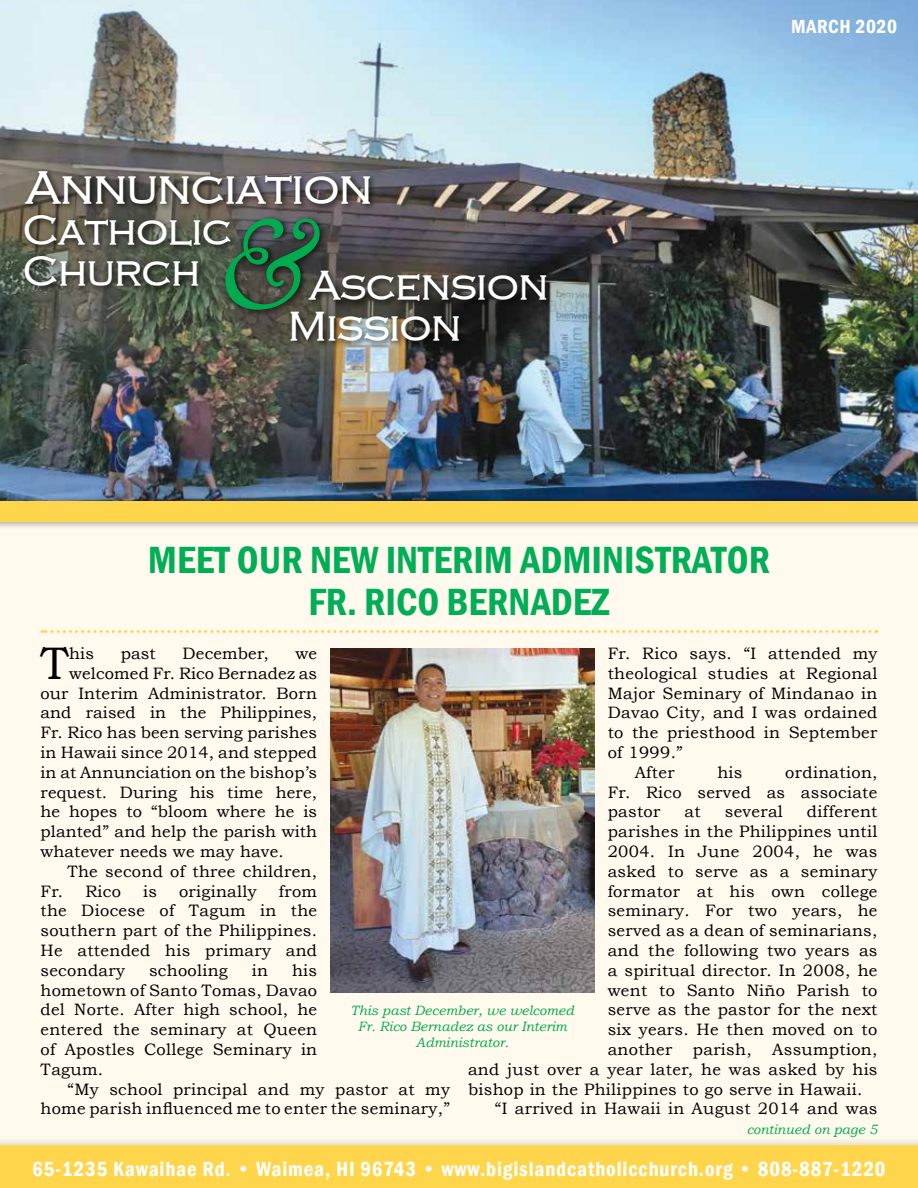
<style>
.page{position:relative;width:918px;height:1188px;background:#fff}
.page>*{position:absolute;margin:0;border:0;box-sizing:border-box;transform-origin:0 0}
.t1{font:italic 125.55px "Goudy Old Style BT";color:#00aa4f}
.t2{font:47.4px "HANA Bold";color:#fff}
.t3{font:45.6px "Bookman Old Style";color:#000}
.t4{font:42.15px/40.8px "HANA Bold";color:#fff}
.t5{font:600 condensed 39px/42px "Franklin Gothic";color:#00ae58;text-align:center}
.t6{font:600 condensed 21px "Franklin Gothic";letter-spacing:.04em;color:#fff}
.t7{font:600 condensed 19.5px "Franklin Gothic";letter-spacing:.03em;color:#fff}
.t8{font:16.5px/19.8px "Bookman Old Style";letter-spacing:.02em;color:#000;text-align:justify}
.t9{font:italic 13.5px/16.2px "Bookman Old Style";color:#00aa4f;text-align:center}
</style>
<div class="page">
<div style="left:0;top:1146px;width:918px;height:42px;background:#ffd54c"></div>
<div style="left:0;top:504px;width:918px;height:652px;background:#fffaed"></div>
<img style="left:0;top:0;width:918px;height:493px">
<div style="left:0;top:493px;width:918px;height:37px;background:#000;opacity:.5"></div>
<div style="left:0;top:501px;width:918px;height:21px;background:#ffd54c"></div>
<div style="left:21px;top:167px;width:533px;height:182px;background:#000;opacity:.75"></div>
<svg style="left:42px;top:630px;width:828px;height:3px"></svg>
<img style="left:331px;top:648px;width:263px;height:345px">
<h2 class="t2" style="left:26px;top:156px;width:348px">Annunciation</h2>
<h3 class="t4" style="left:23px;top:208px;width:211px">Catholic<br>Church</h3>
<h1 class="t1" style="left:218px;top:186px;width:105px">&amp;</h1>
<h3 class="t4" style="left:288px;top:263px;width:262px;text-indent:21px">Ascension<br>Mission</h3>
<p class="t7" style="left:791px;top:13px;width:107px">MARCH 2020</p>
<h3 class="t5" style="left:148px;top:539px;width:624px">MEET OUR NEW INTERIM ADMINISTRATOR<br>FR. RICO BERNADEZ</h3>
<h3 class="t3" style="left:40px;top:637px;width:30px">T</h3>
<p class="t8" style="left:69px;top:644px;width:26px">his</p>
<p class="t8" style="left:121px;top:644px;width:37px">past</p>
<p class="t8" style="left:183px;top:644px;width:88px">December,</p>
<p class="t8" style="left:296px;top:644px;width:23px">we</p>
<p class="t8" style="left:608px;top:644px;width:271px">Fr. Rico says. “I attended my</p>
<p class="t8" style="left:608px;top:663px;width:271px">theological studies at Regional</p>
<p class="t8" style="left:608px;top:683px;width:271px">Major Seminary of Mindanao in</p>
<p class="t8" style="left:608px;top:703px;width:271px">Davao City, and I was ordained</p>
<p class="t8" style="left:608px;top:723px;width:271px">to the priesthood in September</p>
<p class="t8" style="left:608px;top:743px;width:77px">of 1999.”</p>
<p class="t8" style="left:635px;top:762px;width:41px">After</p>
<p class="t8" style="left:717px;top:762px;width:27px">his</p>
<p class="t8" style="left:69px;top:663px;width:249px">welcomed Fr. Rico Bernadez as</p>
<p class="t8" style="left:41px;top:683px;width:278px">our Interim Administrator. Born</p>
<p class="t8" style="left:41px;top:703px;width:278px">and raised in the Philippines,</p>
<p class="t8" style="left:41px;top:723px;width:278px">Fr. Rico has been serving parishes</p>
<p class="t8" style="left:41px;top:743px;width:278px">in Hawaii since 2014, and stepped</p>
<p class="t8" style="left:41px;top:762px;width:278px">in at Annunciation on the bishop’s</p>
<p class="t8" style="left:41px;top:782px;width:278px">request. During his time here,</p>
<p class="t8" style="left:41px;top:802px;width:278px">he hopes to “bloom where he is</p>
<p class="t8" style="left:41px;top:822px;width:278px">planted” and help the parish with</p>
<p class="t8" style="left:41px;top:842px;width:245px">whatever needs we may have.</p>
<p class="t8" style="left:67px;top:861px;width:251px">The second of three children,</p>
<p class="t8" style="left:41px;top:881px;width:82px">Fr. Rico</p>
<p class="t8" style="left:143px;top:881px;width:15px">is</p>
<p class="t8" style="left:179px;top:881px;width:79px">originally</p>
<p class="t8" style="left:608px;top:762px;width:271px;text-indent:178px">ordination, Fr. Rico served as associate pastor</p>
<p class="t8" style="left:685px;top:802px;width:18px">at</p>
<p class="t8" style="left:725px;top:802px;width:60px">several</p>
<p class="t8" style="left:807px;top:802px;width:72px">different</p>
<p class="t8" style="left:608px;top:822px;width:271px">parishes in the Philippines until</p>
<p class="t8" style="left:608px;top:842px;width:271px">2004. In June 2004, he was</p>
<p class="t8" style="left:608px;top:861px;width:271px">asked to serve as a seminary</p>
<p class="t8" style="left:608px;top:881px;width:271px">formator at his own college</p>
<p class="t8" style="left:608px;top:901px;width:271px">seminary. For two years, he</p>
<p class="t8" style="left:608px;top:921px;width:271px">served as a dean of seminarians,</p>
<p class="t8" style="left:608px;top:941px;width:271px">and the following two years as</p>
<p class="t8" style="left:608px;top:960px;width:271px">a spiritual director. In 2008, he</p>
<p class="t8" style="left:608px;top:980px;width:271px">went to Santo Niño Parish to</p>
<p class="t8" style="left:608px;top:1000px;width:271px">serve as the pastor for the next</p>
<p class="t8" style="left:608px;top:1020px;width:271px">six years. He then moved on to</p>
<p class="t8" style="left:608px;top:1040px;width:271px">another parish, Assumption,</p>
<p class="t8" style="left:468px;top:1059px;width:411px">and just over a year later, he was asked by his</p>
<p class="t8" style="left:468px;top:1079px;width:396px">bishop in the Philippines to go serve in Hawaii.</p>
<p class="t8" style="left:495px;top:1099px;width:384px">“I arrived in Hawaii in August 2014 and was</p>
<p class="t8" style="left:41px;top:881px;width:278px;text-indent:238px">from the Diocese of Tagum in the southern part of the Philippines.<br>He attended his primary and secondary</p>
<p class="t8" style="left:41px;top:960px;width:278px;text-indent:252px">his hometown of Santo Tomas, Davao del Norte. After high school, he entered the seminary at Queen of Apostles College Seminary in Tagum.</p>
<p class="t8" style="left:41px;top:1079px;width:411px;text-align:right">“My school principal and my pastor at my home parish influenced me to enter the seminary,”</p>
<p class="t8" style="left:149px;top:960px;width:80px">schooling</p>
<p class="t8" style="left:252px;top:960px;width:18px">in</p>
<p class="t9" style="left:351px;top:1002px;width:225px">This past December, we welcomed<br>Fr. Rico Bernadez as our Interim<br>Administrator.</p>
<p class="t9" style="left:747px;top:1121px;width:132px">continued on page 5</p>
<p class="t6" style="left:32px;top:1155px;width:855px">65-1235 Kawaihae Rd. • Waimea, HI 96743 • www.bigislandcatholicchurch.org • 808-887-1220</p>
</div>
